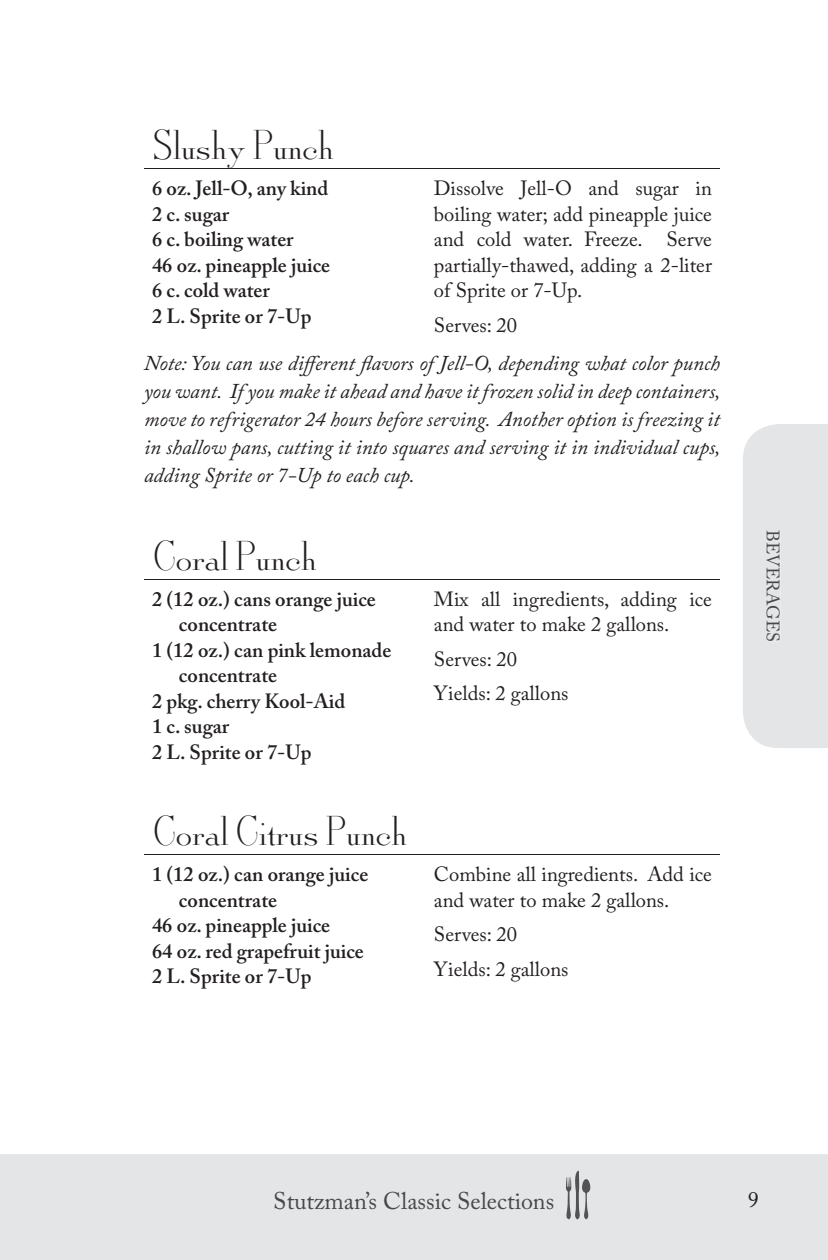
<style>
.page{position:relative;width:828px;height:1260px;background:#fff}
.page>*{position:absolute;margin:0;border:0;box-sizing:border-box;transform-origin:0 0}
.t1{font:40px "AT Sackers Solid Antique Roman";color:#231f20}
.t2{font:24px "Adobe Caslon Pro";color:#474849}
.t3{font:22px "Adobe Caslon Pro";color:#231f20}
.t4{font:italic 21px/28px "Adobe Caslon Pro";color:#231f20;text-align:justify}
.t5{font:600 20.4px/25.6px "Adobe Caslon Pro";color:#231f20}
.t6{font:20.4px/25.6px "Adobe Caslon Pro";color:#231f20}
.t7{font:18px "Adobe Caslon Pro";letter-spacing:-.005em;color:#474849}
</style>
<div class="page">
<div style="left:0;top:1154px;width:828px;height:106px;background:#e4e5e7"></div>
<div style="left:275px;top:1191px;width:278px;height:18px;background:#e4e5e7"></div>
<svg style="left:566px;top:1171px;width:24px;height:48px"></svg>
<div style="left:743px;top:424px;width:85px;height:324px;background:#e4e5e7"></div>
<div style="left:767px;top:531px;width:13px;height:110px;background:#e4e5e7"></div>
<hr style="left:144px;top:168px;width:576px;height:1px;background:#231f20">
<hr style="left:144px;top:579px;width:576px;height:1px;background:#231f20">
<hr style="left:144px;top:854px;width:576px;height:1px;background:#231f20">
<h1 class="t1" style="left:153px;top:121px;width:182px">Slushy Punch</h1>
<p class="t5" style="left:152px;top:175px;width:180px">6 oz. Jell-O, any kind<br>2 c. sugar<br>6 c. boiling water<br>46 oz. pineapple juice<br>6 c. cold water<br>2 L. Sprite or 7-Up</p>
<p class="t6" style="left:434px;top:175px;width:280px;text-align:justify">Dissolve Jell-O and sugar in boiling water; add pineapple juice and cold water. Freeze. Serve partially-thawed, adding a 2-liter of Sprite or 7-Up.</p>
<p class="t6" style="left:434px;top:312px;width:85px">Serves: 20</p>
<p class="t4" style="left:144px;top:349px;width:578px">Note: You can use different flavors of Jell-O, depending what color punch you want. If you make it ahead and have it frozen solid in deep containers, move to refrigerator 24 hours before serving. Another option is freezing it in shallow pans, cutting it into squares and serving it in individual cups, adding Sprite or 7-Up to each cup.</p>
<h1 class="t1" style="left:153px;top:532px;width:165px">Coral Punch</h1>
<p class="t5" style="left:152px;top:586px;width:225px">2 (12 oz.) cans orange juice</p>
<p class="t5" style="left:179px;top:612px;width:100px">concentrate</p>
<p class="t5" style="left:152px;top:637px;width:241px">1 (12 oz.) can pink lemonade</p>
<p class="t5" style="left:179px;top:663px;width:100px">concentrate</p>
<p class="t5" style="left:152px;top:688px;width:195px">2 pkg. cherry Kool-Aid</p>
<p class="t5" style="left:152px;top:714px;width:79px">1 c. sugar</p>
<p class="t5" style="left:152px;top:739px;width:161px">2 L. Sprite or 7-Up</p>
<h1 class="t1" style="left:153px;top:807px;width:256px">Coral Citrus Punch</h1>
<p class="t5" style="left:152px;top:861px;width:218px">1 (12 oz.) can orange juice</p>
<p class="t5" style="left:179px;top:887px;width:100px">concentrate</p>
<p class="t5" style="left:152px;top:912px;width:180px">46 oz. pineapple juice</p>
<p class="t5" style="left:152px;top:938px;width:213px">64 oz. red grapefruit juice</p>
<p class="t5" style="left:152px;top:963px;width:161px">2 L. Sprite or 7-Up</p>
<p class="t6" style="left:434px;top:586px;width:279px">Mix all ingredients, adding ice and water to make 2 gallons.</p>
<p class="t6" style="left:434px;top:642px;width:136px;line-height:34.6px">Serves: 20<br>Yields: 2 gallons</p>
<p class="t6" style="left:434px;top:861px;width:280px">Combine all ingredients. Add ice and water to make 2 gallons.</p>
<p class="t6" style="left:434px;top:917px;width:136px;line-height:34.6px">Serves: 20<br>Yields: 2 gallons</p>
<p class="t7" style="left:784px;top:530px;width:114px;rotate:90deg">BEVERAGES</p>
<p class="t2" style="left:273px;top:1186px;width:282px">Stutzman’s Classic Selections</p>
<p class="t3" style="left:748px;top:1187px;width:12px">9</p>
</div>
